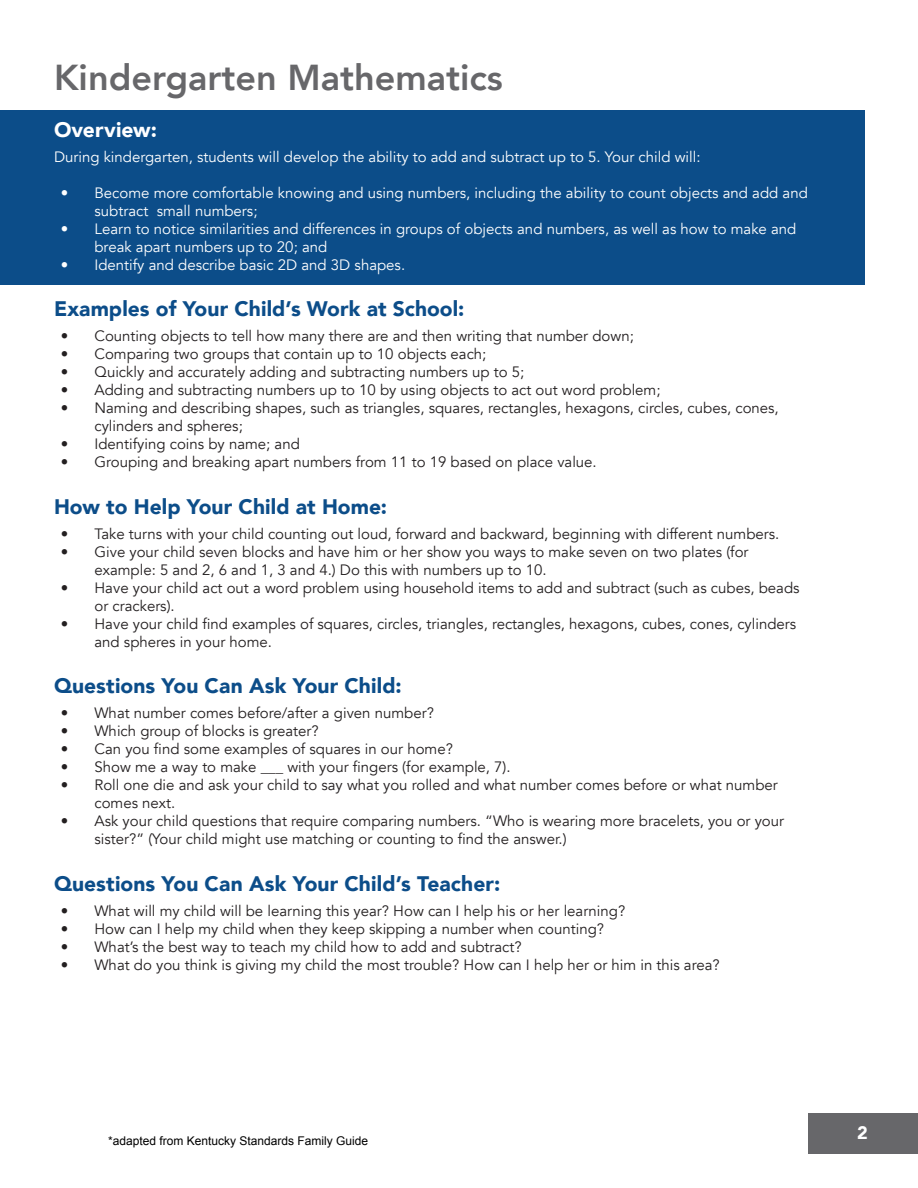
<style>
.page{position:relative;width:918px;height:1188px;background:#fff}
.page>*{position:absolute;margin:0;border:0;box-sizing:border-box;transform-origin:0 0}
.t1{font:800 36px "Avenir";color:#67676a}
.t2{font:900 21px "Avenir";letter-spacing:.005em;color:#0c4d89}
.t3{font:900 21px "Avenir";letter-spacing:.005em;color:#fff}
.t4{font:900 18px "Avenir";color:#fff}
.t5{font:15px/18px "Avenir";color:#231f20}
.t6{font:15px/18px "Avenir";color:#fff}
.t7{font:12px "Arial";color:#000}
</style>
<div class="page">
<div style="left:809px;top:1114px;width:109px;height:40px;background:#67676a"></div>
<div style="left:0;top:110px;width:864px;height:175px;background:#0c4d89"></div>
<p class="t1" style="left:54px;top:49px;width:450px">Kindergarten Mathematics</p>
<h2 class="t3" style="left:54px;top:111px;width:105px">Overview:</h2>
<p class="t6" style="left:54px;top:148px;width:648px">During kindergarten, students will develop the ability to add and subtract up to 5. Your child will:</p>
<p class="t6" style="left:94px;top:184px;width:715px;text-indent:-34px">• Become more comfortable knowing and using numbers, including the ability to count objects and add and subtract small numbers;</p>
<p class="t6" style="left:94px;top:220px;width:703px;text-indent:-34px">• Learn to notice similarities and differences in groups of objects and numbers, as well as how to make and break apart numbers up to 20; and</p>
<p class="t6" style="left:61px;top:256px;width:346px">• Identify and describe basic 2D and 3D shapes.</p>
<h2 class="t2" style="left:54px;top:291px;width:412px">Examples of Your Child’s Work at School:</h2>
<p class="t5" style="left:61px;top:327px;width:575px">• Counting objects to tell how many there are and then writing that number down;</p>
<p class="t5" style="left:61px;top:345px;width:427px">• Comparing two groups that contain up to 10 objects each;</p>
<p class="t5" style="left:61px;top:363px;width:465px">• Quickly and accurately adding and subtracting numbers up to 5;</p>
<p class="t5" style="left:61px;top:381px;width:601px">• Adding and subtracting numbers up to 10 by using objects to act out word problem;</p>
<p class="t5" style="left:94px;top:399px;width:686px;text-indent:-34px">• Naming and describing shapes, such as triangles, squares, rectangles, hexagons, circles, cubes, cones, cylinders and spheres;</p>
<p class="t5" style="left:61px;top:435px;width:241px">• Identifying coins by name; and</p>
<p class="t5" style="left:61px;top:453px;width:538px">• Grouping and breaking apart numbers from 11 to 19 based on place value.</p>
<h2 class="t2" style="left:54px;top:489px;width:335px">How to Help Your Child at Home:</h2>
<p class="t5" style="left:61px;top:525px;width:720px">• Take turns with your child counting out loud, forward and backward, beginning with different numbers.</p>
<p class="t5" style="left:94px;top:543px;width:656px;text-indent:-34px">• Give your child seven blocks and have him or her show you ways to make seven on two plates (for example: 5 and 2, 6 and 1, 3 and 4.) Do this with numbers up to 10.</p>
<p class="t5" style="left:94px;top:579px;width:707px;text-indent:-34px">• Have your child act out a word problem using household items to add and subtract (such as cubes, beads or crackers).</p>
<p class="t5" style="left:94px;top:615px;width:703px;text-indent:-34px">• Have your child find examples of squares, circles, triangles, rectangles, hexagons, cubes, cones, cylinders and spheres in your home.</p>
<h2 class="t2" style="left:54px;top:668px;width:349px">Questions You Can Ask Your Child:</h2>
<p class="t5" style="left:61px;top:704px;width:375px">• What number comes before/after a given number?</p>
<p class="t5" style="left:61px;top:722px;width:259px">• Which group of blocks is greater?</p>
<p class="t5" style="left:61px;top:740px;width:394px">• Can you find some examples of squares in our home?</p>
<p class="t5" style="left:61px;top:758px;width:451px">• Show me a way to make ___ with your fingers (for example, 7).</p>
<p class="t5" style="left:94px;top:776px;width:685px;text-indent:-34px">• Roll one die and ask your child to say what you rolled and what number comes before or what number comes next.</p>
<p class="t5" style="left:94px;top:812px;width:691px;text-indent:-34px">• Ask your child questions that require comparing numbers. “Who is wearing more bracelets, you or your sister?” (Your child might use matching or counting to find the answer.)</p>
<h2 class="t2" style="left:54px;top:866px;width:448px">Questions You Can Ask Your Child’s Teacher:</h2>
<p class="t5" style="left:61px;top:902px;width:566px">• What will my child will be learning this year? How can I help his or her learning?</p>
<p class="t5" style="left:61px;top:920px;width:545px">• How can I help my child when they keep skipping a number when counting?</p>
<p class="t5" style="left:61px;top:938px;width:462px">• What’s the best way to teach my child how to add and subtract?</p>
<p class="t5" style="left:61px;top:956px;width:661px">• What do you think is giving my child the most trouble? How can I help her or him in this area?</p>
<p class="t7" style="left:108px;top:1133px;width:262px">*adapted from Kentucky Standards Family Guide</p>
<p class="t4" style="left:857px;top:1117px;width:12px">2</p>
</div>
